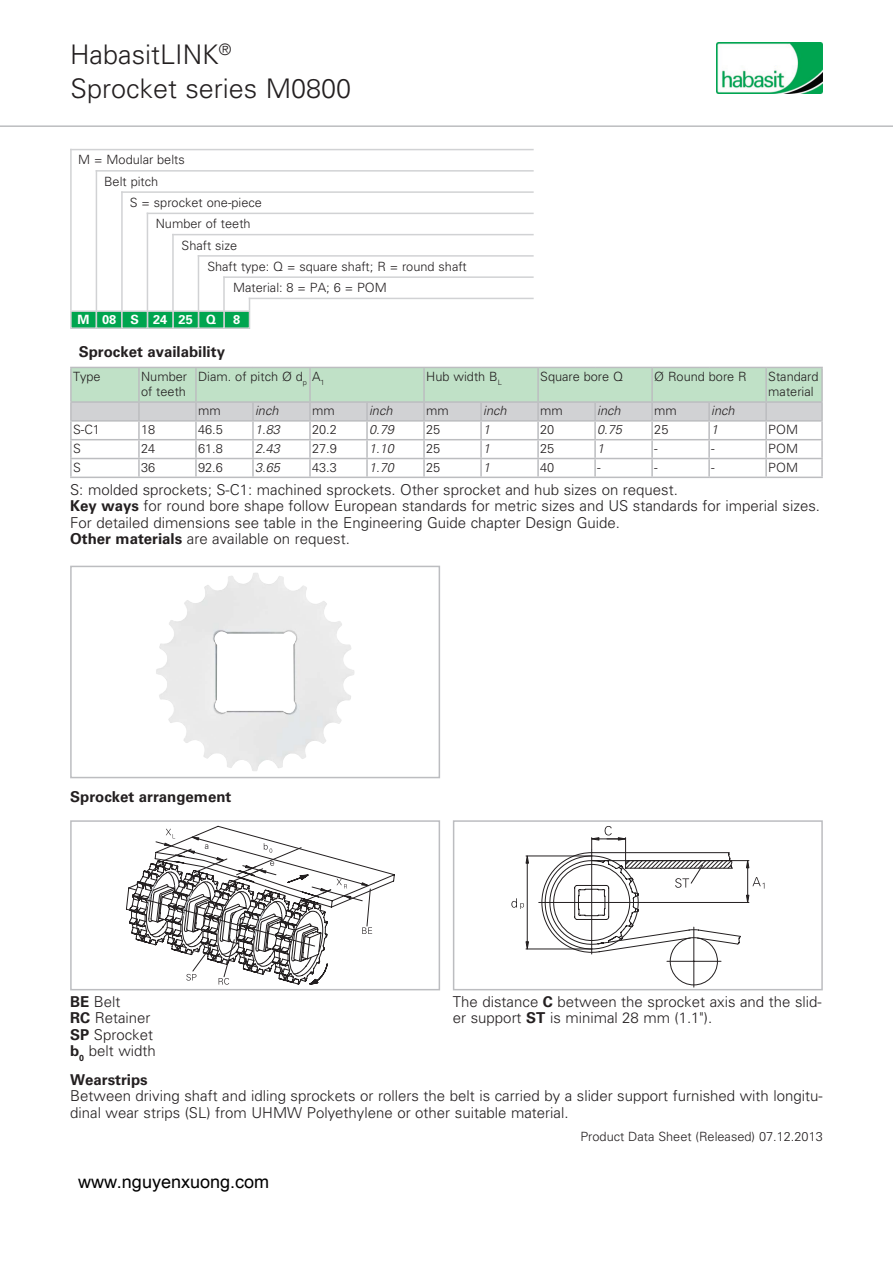
<style>
.page{position:relative;width:893px;height:1263px;background:#fff}
.page>*{position:absolute;margin:0;border:0;box-sizing:border-box;transform-origin:0 0}
.t1{font:300 27px "Univers LT";color:#231f20}
.t2{font:18px "Arial Unicode MS";color:#000}
.t3{font:300 15px/16.5px "Univers LT";color:#231f20}
.t4{font:700 15px "Univers LT";color:#231f20}
.t5{font:300 12.75px/15.8px "Univers LT";color:#231f20}
.t6{font:italic 300 12.75px "Univers LT";color:#231f20}
.t7{font:700 12.75px "Univers LT";color:#fff}
.s1{font-weight:700}
</style>
<div class="page">
<hr style="left:0;top:125px;width:893px;height:2px;background:#bcbdc0">
<img style="left:717px;top:43px;width:106px;height:51px">
<div style="left:71px;top:311px;width:25px;height:17px;background:#00a54f"></div>
<div style="left:70px;top:310px;width:27px;height:19px;border:2px solid #d1d2d4"></div>
<div style="left:96px;top:311px;width:26px;height:17px;background:#00a54f"></div>
<div style="left:96px;top:310px;width:27px;height:19px;border:2px solid #d1d2d4"></div>
<div style="left:224px;top:311px;width:25px;height:17px;background:#00a54f"></div>
<div style="left:223px;top:310px;width:27px;height:19px;border:2px solid #d1d2d4"></div>
<div style="left:198px;top:311px;width:26px;height:17px;background:#00a54f"></div>
<div style="left:198px;top:310px;width:27px;height:19px;border:2px solid #d1d2d4"></div>
<div style="left:173px;top:311px;width:25px;height:17px;background:#00a54f"></div>
<div style="left:172px;top:310px;width:27px;height:19px;border:2px solid #d1d2d4"></div>
<div style="left:147px;top:311px;width:26px;height:17px;background:#00a54f"></div>
<div style="left:147px;top:310px;width:27px;height:19px;border:2px solid #d1d2d4"></div>
<div style="left:122px;top:311px;width:25px;height:17px;background:#00a54f"></div>
<div style="left:121px;top:310px;width:27px;height:19px;border:2px solid #d1d2d4"></div>
<hr style="left:249px;top:298px;width:285px;height:1px;background:#d1d2d4">
<hr style="left:70px;top:149px;width:464px;height:1px;background:#d1d2d4">
<hr style="left:96px;top:170px;width:438px;height:2px;background:#d1d2d4">
<hr style="left:121px;top:191px;width:413px;height:2px;background:#d1d2d4">
<hr style="left:147px;top:213px;width:387px;height:1px;background:#d1d2d4">
<hr style="left:172px;top:234px;width:362px;height:1px;background:#d1d2d4">
<hr style="left:198px;top:255px;width:336px;height:2px;background:#d1d2d4">
<hr style="left:223px;top:276px;width:311px;height:2px;background:#d1d2d4">
<hr style="left:70px;top:149px;width:2px;height:161px;background:#d1d2d4">
<hr style="left:223px;top:276px;width:2px;height:34px;background:#d1d2d4">
<hr style="left:198px;top:255px;width:1px;height:55px;background:#d1d2d4">
<hr style="left:172px;top:234px;width:2px;height:76px;background:#d1d2d4">
<hr style="left:147px;top:213px;width:1px;height:97px;background:#d1d2d4">
<hr style="left:121px;top:191px;width:2px;height:119px;background:#d1d2d4">
<hr style="left:96px;top:170px;width:1px;height:140px;background:#d1d2d4">
<svg style="left:70px;top:367px;width:753px;height:110px"></svg>
<hr style="left:70px;top:477px;width:69px;height:1px;background:#bcbdc0">
<hr style="left:139px;top:477px;width:57px;height:1px;background:#bcbdc0">
<hr style="left:196px;top:477px;width:57px;height:1px;background:#bcbdc0">
<hr style="left:253px;top:477px;width:57px;height:1px;background:#bcbdc0">
<hr style="left:310px;top:477px;width:57px;height:1px;background:#bcbdc0">
<hr style="left:367px;top:477px;width:57px;height:1px;background:#bcbdc0">
<hr style="left:424px;top:477px;width:57px;height:1px;background:#bcbdc0">
<hr style="left:481px;top:477px;width:57px;height:1px;background:#bcbdc0">
<hr style="left:538px;top:477px;width:57px;height:1px;background:#bcbdc0">
<hr style="left:595px;top:477px;width:57px;height:1px;background:#bcbdc0">
<hr style="left:652px;top:477px;width:57px;height:1px;background:#bcbdc0">
<hr style="left:709px;top:477px;width:57px;height:1px;background:#bcbdc0">
<hr style="left:766px;top:477px;width:57px;height:1px;background:#bcbdc0">
<img style="left:156px;top:575px;width:199px;height:196px">
<div style="left:70px;top:566px;width:370px;height:212px;border:2px solid #bcbdc0"></div>
<svg style="left:511px;top:826px;width:253px;height:161px"></svg>
<div style="left:453px;top:820px;width:370px;height:170px;border:2px solid #bcbdc0"></div>
<svg style="left:126px;top:826px;width:269px;height:159px"></svg>
<div style="left:70px;top:820px;width:370px;height:170px;border:2px solid #bcbdc0"></div>
<h1 class="t1" style="left:70px;top:38px;width:163px">HabasitLINK<sup>®</sup></h1>
<h1 class="t1" style="left:71px;top:72px;width:282px">Sprocket series M0800</h1>
<p class="t5" style="left:78px;top:152px;width:108px">M = Modular belts</p>
<p class="t5" style="left:104px;top:173px;width:56px">Belt pitch</p>
<p class="t5" style="left:130px;top:195px;width:134px">S = sprocket one-piece</p>
<p class="t5" style="left:156px;top:216px;width:96px">Number of teeth</p>
<p class="t5" style="left:182px;top:237px;width:57px">Shaft size</p>
<p class="t5" style="left:207px;top:258px;width:261px">Shaft type: Q = square shaft; R = round shaft</p>
<p class="t5" style="left:233px;top:280px;width:155px">Material: 8 = PA; 6 = POM</p>
<p class="t7" style="left:78px;top:312px;width:140px">M08 S 2425 Q</p>
<p class="t7" style="left:233px;top:312px;width:9px">8</p>
<p class="t4" style="left:79px;top:343px;width:148px">Sprocket availability</p>
<p class="t5" style="left:73px;top:368px;width:29px">Type</p>
<p class="t5" style="left:141px;top:368px;width:48px">Number of teeth</p>
<p class="t5" style="left:198px;top:368px;width:128px">Diam. of pitch Ø d<sub>p</sub> A<sub>1</sub></p>
<p class="t5" style="left:426px;top:368px;width:77px">Hub width B<sub>L</sub></p>
<p class="t5" style="left:540px;top:368px;width:84px">Square bore Q</p>
<p class="t5" style="left:654px;top:368px;width:94px">Ø Round bore R</p>
<p class="t5" style="left:768px;top:368px;width:52px">Standard material</p>
<p class="t5" style="left:198px;top:403px;width:24px">mm</p>
<p class="t6" style="left:255px;top:403px;width:25px">inch</p>
<p class="t5" style="left:312px;top:403px;width:24px">mm</p>
<p class="t6" style="left:369px;top:403px;width:25px">inch</p>
<p class="t5" style="left:426px;top:403px;width:24px">mm</p>
<p class="t6" style="left:483px;top:403px;width:25px">inch</p>
<p class="t5" style="left:540px;top:403px;width:24px">mm</p>
<p class="t6" style="left:597px;top:403px;width:25px">inch</p>
<p class="t5" style="left:654px;top:403px;width:24px">mm</p>
<p class="t6" style="left:711px;top:403px;width:25px">inch</p>
<p class="t5" style="left:73px;top:422px;width:28px">S-C1</p>
<p class="t5" style="left:141px;top:422px;width:16px">18</p>
<p class="t5" style="left:198px;top:422px;width:26px">46.5</p>
<p class="t6" style="left:255px;top:422px;width:26px">1.83</p>
<p class="t5" style="left:312px;top:422px;width:26px">20.2</p>
<p class="t6" style="left:369px;top:422px;width:26px">0.79</p>
<p class="t5" style="left:426px;top:422px;width:16px">25</p>
<p class="t6" style="left:483px;top:422px;width:9px">1</p>
<p class="t5" style="left:540px;top:422px;width:16px">20</p>
<p class="t6" style="left:597px;top:422px;width:26px">0.75</p>
<p class="t5" style="left:654px;top:422px;width:16px">25</p>
<p class="t6" style="left:711px;top:422px;width:9px">1</p>
<p class="t5" style="left:768px;top:422px;width:31px">POM</p>
<p class="t5" style="left:73px;top:440px;width:9px">S</p>
<p class="t5" style="left:141px;top:440px;width:16px">24</p>
<p class="t5" style="left:198px;top:440px;width:26px">61.8</p>
<p class="t6" style="left:255px;top:441px;width:26px">2.43</p>
<p class="t5" style="left:312px;top:440px;width:26px">27.9</p>
<p class="t6" style="left:369px;top:441px;width:26px">1.10</p>
<p class="t5" style="left:426px;top:440px;width:16px">25</p>
<p class="t6" style="left:483px;top:441px;width:9px">1</p>
<p class="t5" style="left:540px;top:440px;width:16px">25</p>
<p class="t6" style="left:597px;top:441px;width:9px">1</p>
<p class="t5" style="left:654px;top:440px;width:5px">-</p>
<p class="t5" style="left:711px;top:440px;width:5px">-</p>
<p class="t5" style="left:768px;top:440px;width:31px">POM</p>
<p class="t5" style="left:73px;top:459px;width:9px">S</p>
<p class="t5" style="left:141px;top:459px;width:16px">36</p>
<p class="t5" style="left:198px;top:459px;width:26px">92.6</p>
<p class="t6" style="left:255px;top:459px;width:26px">3.65</p>
<p class="t5" style="left:312px;top:459px;width:26px">43.3</p>
<p class="t6" style="left:369px;top:459px;width:26px">1.70</p>
<p class="t5" style="left:426px;top:459px;width:16px">25</p>
<p class="t6" style="left:483px;top:459px;width:9px">1</p>
<p class="t5" style="left:540px;top:459px;width:16px">40</p>
<p class="t5" style="left:597px;top:459px;width:5px">-</p>
<p class="t5" style="left:654px;top:459px;width:5px">-</p>
<p class="t5" style="left:711px;top:459px;width:5px">-</p>
<p class="t5" style="left:768px;top:459px;width:31px">POM</p>
<p class="t3" style="left:70px;top:481px;width:751px">S: molded sprockets; S-C1: machined sprockets. Other sprocket and hub sizes on request.<br><span class="s1">Key ways</span> for round bore shape follow European standards for metric sizes and US standards for imperial sizes.<br>For detailed dimensions see table in the Engineering Guide chapter Design Guide.<br><span class="s1">Other materials</span> are available on request.</p>
<p class="t4" style="left:70px;top:788px;width:163px">Sprocket arrangement</p>
<p class="t3" style="left:70px;top:993px;width:87px"><span class="s1">BE</span> Belt<br><span class="s1">RC</span> Retainer<br><span class="s1">SP</span> Sprocket <span class="s1">b</span><sub>0</sub> belt width</p>
<p class="t3" style="left:453px;top:993px;width:370px">The distance <span class="s1">C</span> between the sprocket axis and the slid&shy;er support <span class="s1">ST</span> is minimal 28 mm (1.1").</p>
<p class="t4" style="left:70px;top:1070px;width:79px">Wearstrips</p>
<p class="t3" style="left:70px;top:1088px;width:754px">Between driving shaft and idling sprockets or rollers the belt is carried by a slider support furnished with longitu&shy;dinal wear strips (SL) from UHMW Polyethylene or other suitable material.</p>
<p class="t2" style="left:78px;top:1175px;width:193px">www.nguyenxuong.com</p>
<p class="t5" style="left:580px;top:1128px;width:244px">Product Data Sheet (Released) 07.12.2013</p>
</div>
